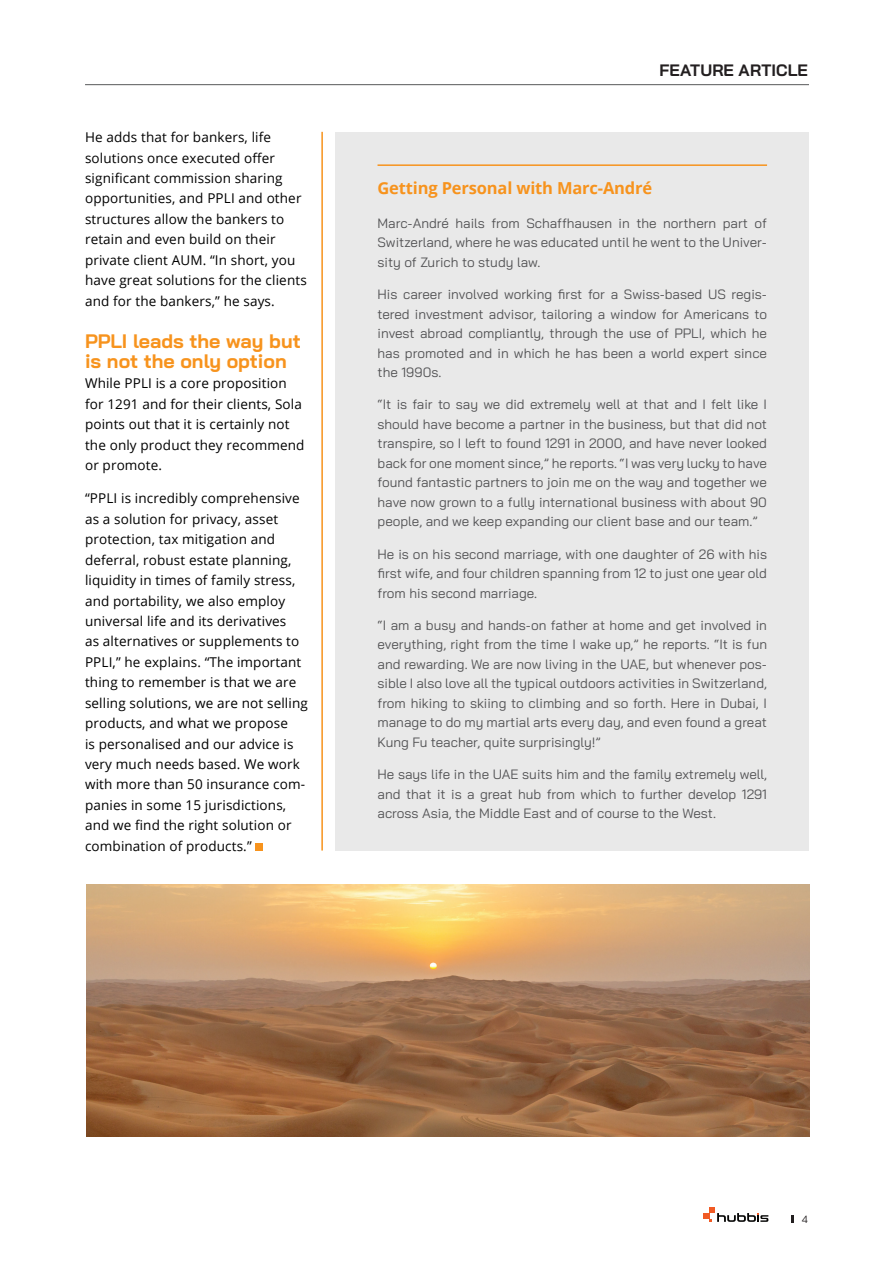
<style>
.page{position:relative;width:893px;height:1263px;background:#fff}
.page>*{position:absolute;margin:0;border:0;box-sizing:border-box;transform-origin:0 0}
.t1{font:700 19.5px/20.4px "Bai Jamjuree";color:#f7931d}
.t2{font:700 16.5px "Open Sans";letter-spacing:-.01em;color:#f7931d}
.t3{font:700 16.5px "Bai Jamjuree";letter-spacing:.005em;color:#231f20}
.t4{font:13.5px/19.5px "Bai Jamjuree";color:#535355;text-align:justify}
.t5{font:13.5px/20.4px "Open Sans";letter-spacing:.01em;color:#000}
.t6{font:10.5px "Bai Jamjuree";color:#231f20}
</style>
<div class="page">
<svg style="left:703px;top:1207px;width:65px;height:15px"></svg>
<svg style="left:791px;top:1215px;width:3px;height:8px"></svg>
<hr style="left:321px;top:132px;width:2px;height:718px;background:#f7931d">
<div style="left:336px;top:132px;width:473px;height:718px;background:#e9e9e9"></div>
<hr style="left:377px;top:164px;width:390px;height:2px;background:#f7931d">
<div style="left:255px;top:843px;width:8px;height:7px;background:#f7931d"></div>
<img style="left:86px;top:884px;width:723px;height:253px">
<hr style="left:85px;top:84px;width:724px;height:1px;background:#57585a">
<p class="t5" style="left:85px;top:127px;width:223px">He adds that for bankers, life solutions once executed offer significant commission sharing opportunities, and PPLI and other structures allow the bankers to retain and even build on their private client AUM. “In short, you have great solutions for the clients and for the bankers,” he says.</p>
<h1 class="t1" style="left:85px;top:331px;width:217px">PPLI leads the way but is not the only option</h1>
<p class="t5" style="left:85px;top:373px;width:221px">While PPLI is a core proposition for 1291 and for their clients, Sola points out that it is certainly not the only product they recommend or promote.</p>
<p class="t5" style="left:85px;top:488px;width:224px">“PPLI is incredibly comprehensive as a solution for privacy, asset protection, tax mitigation and deferral, robust estate planning, liquidity in times of family stress, and portability, we also employ universal life and its derivatives<br>as alternatives or supplements to<br>PPLI,” he explains. “The important thing to remember is that we are selling solutions, we are not selling products, and what we propose<br>is personalised and our advice is very much needs based. We work with more than 50 insurance com&shy;panies in some 15 jurisdictions, and we find the right solution or combination of products.”</p>
<p class="t3" style="left:659px;top:61px;width:150px">FEATURE ARTICLE</p>
<p class="t2" style="left:377px;top:177px;width:276px">Getting Personal with Marc-André</p>
<p class="t4" style="left:377px;top:213px;width:391px">Marc-André hails from Schaffhausen in the northern part of Switzerland, where he was educated until he went to the Univer&shy;sity of Zurich to study law.</p>
<p class="t4" style="left:377px;top:285px;width:391px">His career involved working first for a Swiss-based US regis&shy;tered investment advisor, tailoring a window for Americans to invest abroad compliantly, through the use of PPLI, which he has promoted and in which he has been a world expert since the 1990s.</p>
<p class="t4" style="left:377px;top:395px;width:391px">“It is fair to say we did extremely well at that and I felt like I should have become a partner in the business, but that did not transpire, so I left to found 1291 in 2000, and have never looked back for one moment since,” he reports. “I was very lucky to have found fantastic partners to join me on the way and together we have now grown to a fully international business with about 90 people, and we keep expanding our client base and our team.”</p>
<p class="t4" style="left:377px;top:544px;width:391px">He is on his second marriage, with one daughter of 26 with his first wife, and four children spanning from 12 to just one year old from his second marriage.</p>
<p class="t4" style="left:377px;top:615px;width:391px">“I am a busy and hands-on father at home and get involved in everything, right from the time I wake up,” he reports. “It is fun and rewarding. We are now living in the UAE, but whenever pos&shy;sible I also love all the typical outdoors activities in Switzerland, from hiking to skiing to climbing and so forth. Here in Dubai, I manage to do my martial arts every day, and even found a great Kung Fu teacher, quite surprisingly!”</p>
<p class="t4" style="left:377px;top:764px;width:391px">He says life in the UAE suits him and the family extremely well, and that it is a great hub from which to further develop 1291 across Asia, the Middle East and of course to the West.</p>
<p class="t6" style="left:802px;top:1210px;width:8px">4</p>
</div>
